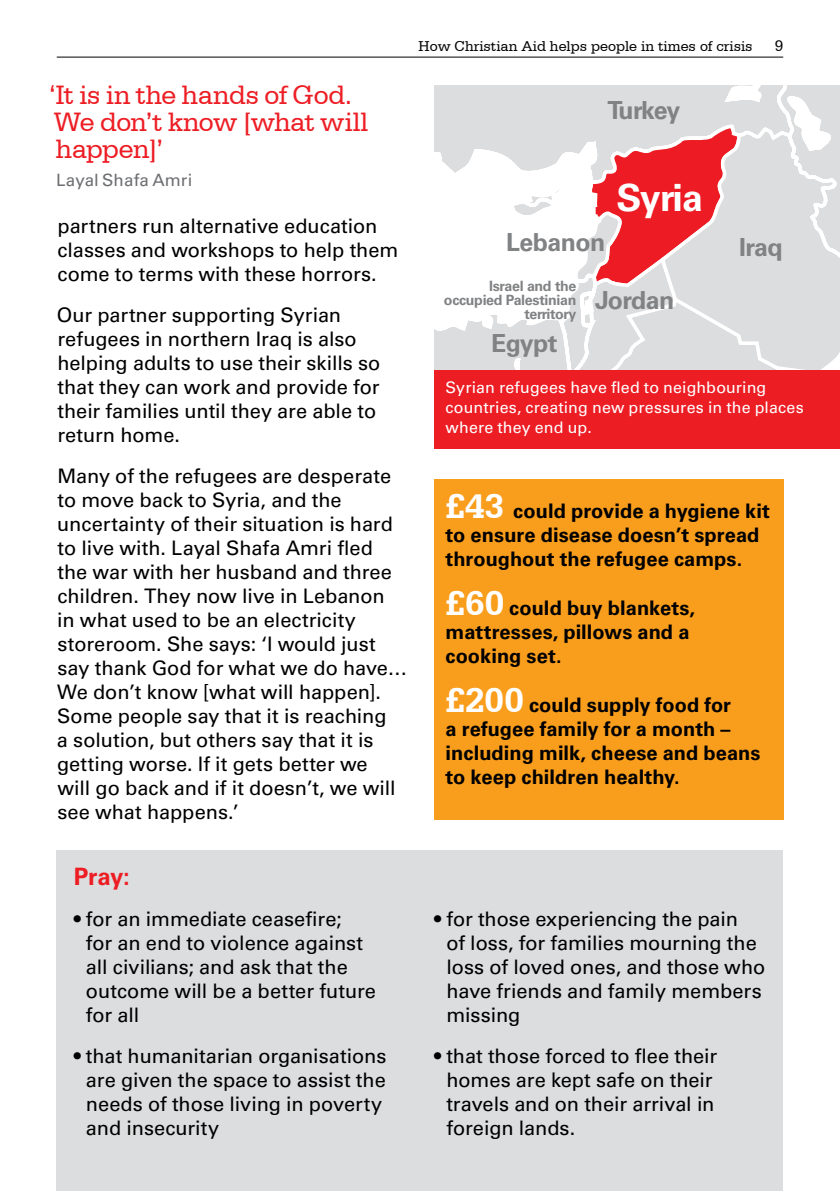
<style>
.page{position:relative;width:840px;height:1191px;background:#fff}
.page>*{position:absolute;margin:0;border:0;box-sizing:border-box;transform-origin:0 0}
.t1{font:700 37.6px "Univers CA";letter-spacing:-.03em;color:#fff}
.t2{font:28px/27px "Serifa BT";letter-spacing:-.01em;color:#ed1d24}
.t3{font:700 24.8px "Univers CA";letter-spacing:-.02em;color:#808284}
.t4{font:700 24px "Univers CA";color:#ed1d24}
.t5{font:20px/24px "Univers CA";letter-spacing:-.005em;color:#000}
.t6{font:700 20px/24px "Univers CA";letter-spacing:.005em;color:#000}
.t7{font:17px "Univers CA";color:#6d6e71}
.t8{font:16px/20px "Univers CA";letter-spacing:.01em;color:#fff}
.t9{font:16px "Serifa BT";color:#000}
.t10{font:15px "Serifa BT";color:#000}
.t11{font:700 14.2px/14.2px "Univers CA";letter-spacing:-.02em;color:#808284;text-align:right}
.s1{font-family:"Serifa BT";font-size:36px;color:#fff}
</style>
<div class="page">
<hr style="left:57px;top:57px;width:725px;height:1px;background:#000">
<div style="left:57px;top:850px;width:725px;height:341px;background:#dcddde"></div>
<div style="left:434px;top:479px;width:348px;height:341px;background:#f99d1c"></div>
<svg style="left:434px;top:85px;width:405px;height:285px"></svg>
<div style="left:434px;top:370px;width:405px;height:78px;background:#ed1d24"></div>
<h2 class="t2" style="left:49px;top:81px;width:321px">‘It is in the hands of God.<br>We don’t know [what will happen]’</h2>
<p class="t7" style="left:56px;top:170px;width:138px">Layal Shafa Amri</p>
<p class="t5" style="left:57px;top:214px;width:342px">partners run alternative education classes and workshops to help them come to terms with these horrors.</p>
<p class="t5" style="left:57px;top:303px;width:325px">Our partner supporting Syrian refugees in northern Iraq is also helping adults to use their skills so that they can work and provide for their families until they are able to return home.</p>
<p class="t5" style="left:57px;top:464px;width:352px">Many of the refugees are desperate to move back to Syria, and the uncertainty of their situation is hard to live with. Layal Shafa Amri fled<br>the war with her husband and three children. They now live in Lebanon<br>in what used to be an electricity storeroom. She says: ‘I would just say thank God for what we do have…<br>We don’t know [what will happen].<br>Some people say that it is reaching<br>a solution, but others say that it is getting worse. If it gets better we<br>will go back and if it doesn’t, we will see what happens.’</p>
<p class="t10" style="left:418px;top:37px;width:335px">How Christian Aid helps people in times of crisis</p>
<p class="t9" style="left:774px;top:36px;width:10px">9</p>
<p class="t3" style="left:607px;top:96px;width:74px">Turkey</p>
<h1 class="t1" style="left:616px;top:175px;width:88px">Syria</h1>
<p class="t3" style="left:506px;top:228px;width:100px">Lebanon</p>
<p class="t3" style="left:738px;top:232px;width:45px">Iraq</p>
<p class="t11" style="left:443px;top:279px;width:134px">Israel and the occupied Palestinian territory</p>
<p class="t3" style="left:491px;top:328px;width:68px">Egypt</p>
<p class="t3" style="left:594px;top:286px;width:81px">Jordan</p>
<p class="t8" style="left:445px;top:377px;width:359px">Syrian refugees have fled to neighbouring countries, creating new pressures in the places where they end up.</p>
<p class="t6" style="left:445px;top:499px;width:326px"><span class="s1">£43</span> could provide a hygiene kit to ensure disease doesn’t spread throughout the refugee camps.</p>
<p class="t6" style="left:445px;top:596px;width:251px"><span class="s1">£60</span> could buy blankets, mattresses, pillows and a cooking set.</p>
<p class="t6" style="left:445px;top:693px;width:316px"><span class="s1">£200</span> could supply food for<br>a refugee family for a month – including milk, cheese and beans to keep children healthy.</p>
<p class="t4" style="left:74px;top:862px;width:58px">Pray:</p>
<p class="t5" style="left:86px;top:907px;width:291px;text-indent:-12px">• for an immediate ceasefire;<br>for an end to violence against all civilians; and ask that the outcome will be a better future for all</p>
<p class="t5" style="left:86px;top:1044px;width:302px;text-indent:-12px">• that humanitarian organisations are given the space to assist the needs of those living in poverty and insecurity</p>
<p class="t5" style="left:446px;top:907px;width:320px;text-indent:-12px">• for those experiencing the pain<br>of loss, for families mourning the loss of loved ones, and those who have friends and family members missing</p>
<p class="t5" style="left:446px;top:1044px;width:272px;text-indent:-12px">• that those forced to flee their homes are kept safe on their travels and on their arrival in foreign lands.</p>
</div>
